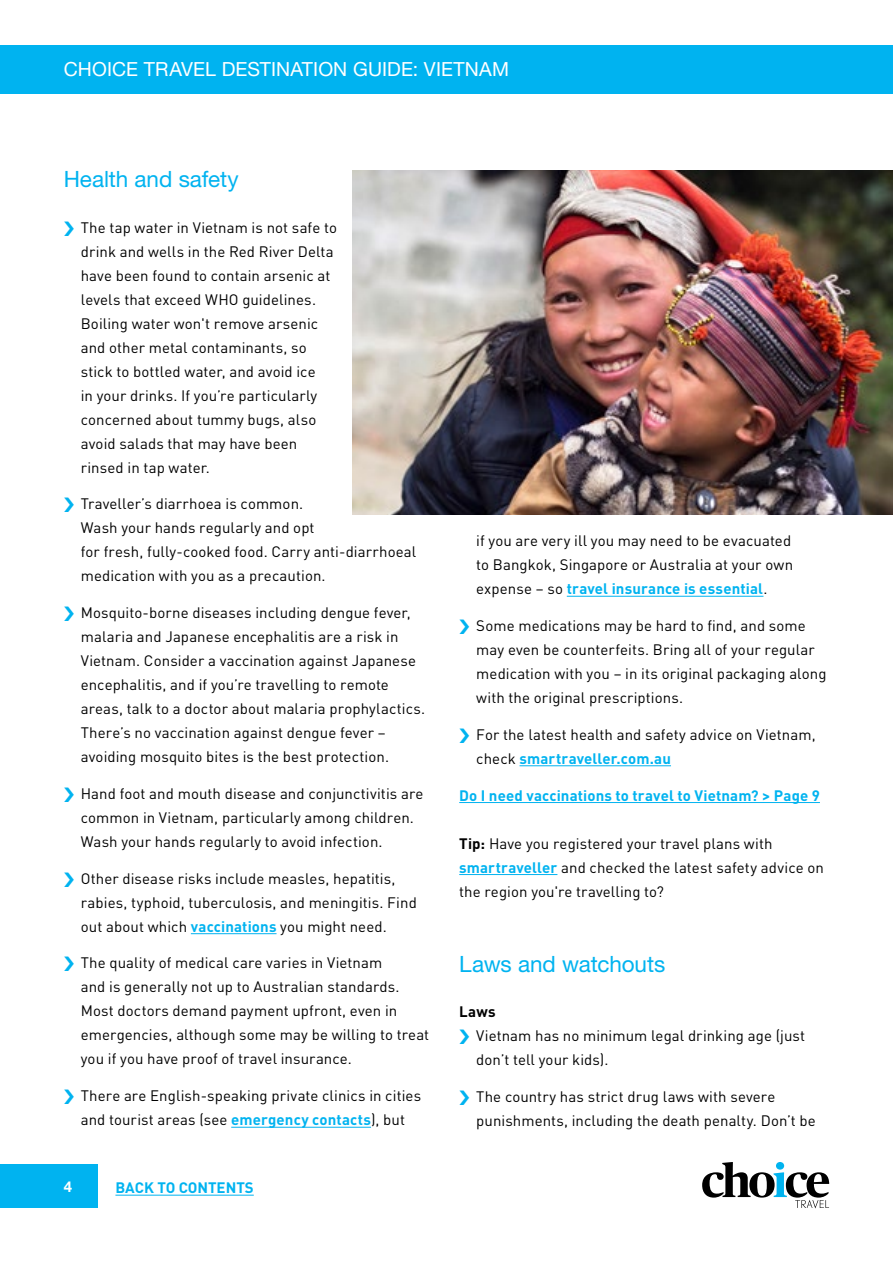
<style>
.page{position:relative;width:893px;height:1263px;background:#fff}
.page>*{position:absolute;margin:0;border:0;box-sizing:border-box;transform-origin:0 0}
.t1{font:22.5px "Helvetica Neue LT Pro";letter-spacing:-.005em;color:#00b3f0}
.t2{font:19.5px "Helvetica Neue LT Pro";letter-spacing:.005em;color:#fff}
.t3{font:15px/24px "DIN Pro";letter-spacing:.005em;color:#000}
.t4{font:700 15px "DIN Pro";letter-spacing:.005em;color:#00b3f0}
.t5{font:700 15px "DIN Pro";color:#000}
.t6{font:700 15px "Helvetica Neue LT Pro";color:#fff}
.s1{font-weight:700;color:#00b3f0}
.s2{font-weight:700}
</style>
<div class="page">
<div style="left:0;top:45px;width:893px;height:49px;background:#00b3f0"></div>
<div style="left:0;top:1165px;width:98px;height:43px;background:#00b3f0"></div>
<svg style="left:702px;top:1162px;width:127px;height:46px"></svg>
<hr style="left:115px;top:1195px;width:139px;height:1px;background:#00b3f0">
<hr style="left:191px;top:933px;width:86px;height:1px;background:#00b3f0">
<hr style="left:231px;top:1127px;width:140px;height:1px;background:#00b3f0">
<hr style="left:567px;top:596px;width:196px;height:1px;background:#00b3f0">
<hr style="left:520px;top:765px;width:151px;height:1px;background:#00b3f0">
<hr style="left:459px;top:802px;width:361px;height:1px;background:#00b3f0">
<hr style="left:459px;top:874px;width:98px;height:1px;background:#00b3f0">
<img style="left:353px;top:170px;width:540px;height:344px">
<h2 class="t2" style="left:64px;top:58px;width:447px">CHOICE TRAVEL DESTINATION GUIDE: VIETNAM</h2>
<h1 class="t1" style="left:64px;top:166px;width:177px">Health and safety</h1>
<p class="t3" style="left:81px;top:214px;width:258px">The tap water in Vietnam is not safe to drink and wells in the Red River Delta have been found to contain arsenic at levels that exceed WHO guidelines.<br>Boiling water won't remove arsenic and other metal contaminants, so stick to bottled water, and avoid ice<br>in your drinks. If you’re particularly concerned about tummy bugs, also avoid salads that may have been rinsed in tap water.</p>
<p class="t3" style="left:81px;top:491px;width:337px">Traveller’s diarrhoea is common.<br>Wash your hands regularly and opt<br>for fresh, fully-cooked food. Carry anti-diarrhoeal medication with you as a precaution.</p>
<p class="t3" style="left:81px;top:600px;width:346px">Mosquito-borne diseases including dengue fever, malaria and Japanese encephalitis are a risk in Vietnam. Consider a vaccination against Japanese encephalitis, and if you’re travelling to remote areas, talk to a doctor about malaria prophylactics.<br>There’s no vaccination against dengue fever – avoiding mosquito bites is the best protection.</p>
<p class="t3" style="left:81px;top:781px;width:344px">Hand foot and mouth disease and conjunctivitis are common in Vietnam, particularly among children.<br>Wash your hands regularly to avoid infection.</p>
<p class="t3" style="left:81px;top:866px;width:338px">Other disease risks include measles, hepatitis, rabies, typhoid, tuberculosis, and meningitis. Find out about which <span class="s1">vaccinations</span> you might need.</p>
<p class="t3" style="left:81px;top:950px;width:350px">The quality of medical care varies in Vietnam<br>and is generally not up to Australian standards.<br>Most doctors demand payment upfront, even in emergencies, although some may be willing to treat you if you have proof of travel insurance.</p>
<p class="t3" style="left:81px;top:1083px;width:342px">There are English-speaking private clinics in cities and tourist areas (see <span class="s1">emergency contacts</span>), but</p>
<p class="t6" style="left:64px;top:1177px;width:10px">4</p>
<p class="t4" style="left:115px;top:1177px;width:140px">BACK TO CONTENTS</p>
<p class="t3" style="left:476px;top:528px;width:318px">if you are very ill you may need to be evacuated to Bangkok, Singapore or Australia at your own expense – so <span class="s1">travel insurance is essential</span>.</p>
<p class="t3" style="left:476px;top:613px;width:352px">Some medications may be hard to find, and some may even be counterfeits. Bring all of your regular medication with you – in its original packaging along with the original prescriptions.</p>
<p class="t3" style="left:476px;top:722px;width:341px">For the latest health and safety advice on Vietnam, check <span class="s1">smartraveller.com.au</span></p>
<p class="t4" style="left:459px;top:785px;width:362px">Do I need vaccinations to travel to Vietnam? &gt; Page 9</p>
<p class="t3" style="left:459px;top:830px;width:366px"><span class="s2">Tip:</span> Have you registered your travel plans with <span class="s1">smartraveller</span> and checked the latest safety advice on the region you're travelling to?</p>
<h1 class="t1" style="left:459px;top:950px;width:208px">Laws and watchouts</h1>
<p class="t5" style="left:459px;top:1001px;width:38px">Laws</p>
<p class="t3" style="left:476px;top:1023px;width:330px">Vietnam has no minimum legal drinking age (just don’t tell your kids).</p>
<p class="t3" style="left:476px;top:1083px;width:341px">The country has strict drug laws with severe punishments, including the death penalty. Don’t be</p>
</div>
